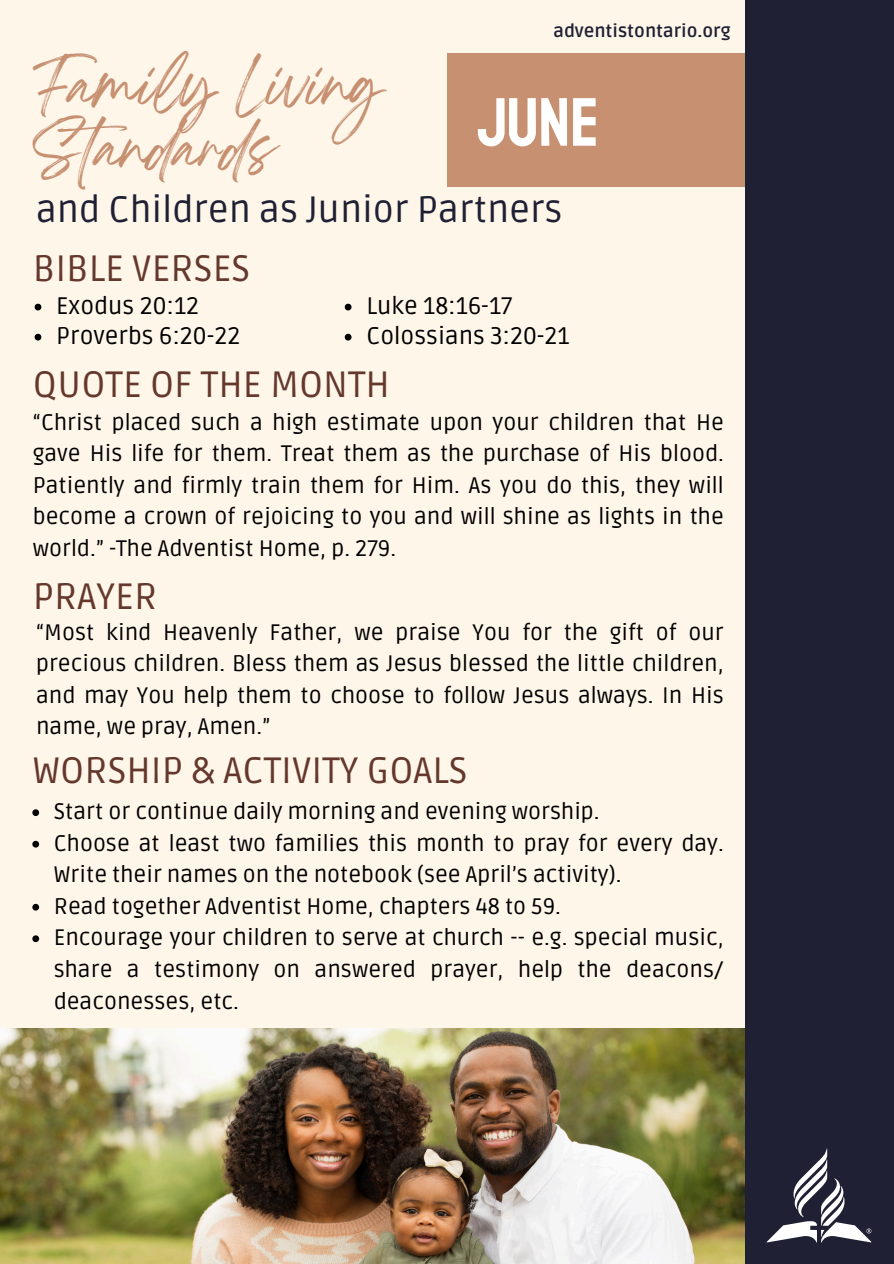
<style>
.page{position:relative;width:894px;height:1264px;background:#fff}
.page>*{position:absolute;margin:0;border:0;box-sizing:border-box;transform-origin:0 0}
.t1{font:68.4px "Staatliches";color:#fff}
.t2{font:49.5px/63px "Breathing";color:#c69071}
.t3{font:36.75px "Ruda";color:#64382c}
.t4{font:36.75px "Ruda";color:#202034}
.t5{font:24px "Ruda";color:#000}
.t6{font:22.5px/31.5px "Ruda";color:#000;text-align:justify}
.t7{font:700 18px "Ruda";color:#202034}
</style>
<div class="page">
<div style="left:0;top:0;width:893px;height:1263px;background:#fff6ea"></div>
<img style="left:0;top:1028px;width:745px;height:235px">
<div style="left:446px;top:53px;width:447px;height:133px;background:#c69071"></div>
<div style="left:745px;top:0;width:148px;height:1263px;background:#202034"></div>
<svg style="left:766px;top:1148px;width:105px;height:94px"></svg>
<svg style="left:35px;top:304px;width:6px;height:6px"></svg>
<svg style="left:344px;top:304px;width:7px;height:6px"></svg>
<svg style="left:35px;top:334px;width:6px;height:6px"></svg>
<svg style="left:344px;top:334px;width:7px;height:6px"></svg>
<svg style="left:32px;top:809px;width:7px;height:7px"></svg>
<svg style="left:32px;top:840px;width:7px;height:7px"></svg>
<svg style="left:32px;top:903px;width:7px;height:7px"></svg>
<svg style="left:32px;top:935px;width:7px;height:7px"></svg>
<p class="t7" style="left:553px;top:20px;width:179px">adventistontario.org</p>
<h1 class="t2" style="left:33px;top:67px;width:352px">Family Living<br>Standards</h1>
<h2 class="t4" style="left:36px;top:188px;width:528px">and Children as Junior Partners</h2>
<h4 class="t3" style="left:33px;top:246px;width:219px">BIBLE VERSES</h4>
<h3 class="t5" style="left:56px;top:292px;width:144px">Exodus 20:12</h3>
<p class="t5" style="left:366px;top:292px;width:147px">Luke 18:16-17</p>
<p class="t5" style="left:56px;top:322px;width:185px">Proverbs 6:20-22</p>
<p class="t5" style="left:366px;top:322px;width:204px">Colossians 3:20-21</p>
<p class="t3" style="left:33px;top:363px;width:359px">QUOTE OF THE MONTH</p>
<h3 class="t6" style="left:33px;top:407px;width:692px">“Christ placed such a high estimate upon your children that He gave His life for them. Treat them as the purchase of His blood.<br>Patiently and firmly train them for Him. As you do this, they will become a crown of rejoicing to you and will shine as lights in the world.” -The Adventist Home, p. 279.</h3>
<p class="t3" style="left:33px;top:575px;width:126px">PRAYER</p>
<h3 class="t6" style="left:36px;top:617px;width:689px">“Most kind Heavenly Father, we praise You for the gift of our precious children. Bless them as Jesus blessed the little children, and may You help them to choose to follow Jesus always. In His name, we pray, Amen.”</h3>
<p class="t3" style="left:33px;top:749px;width:436px">WORSHIP &amp; ACTIVITY GOALS</p>
<h3 class="t6" style="left:54px;top:796px;width:547px">Start or continue daily morning and evening worship.</h3>
<p class="t6" style="left:54px;top:828px;width:671px">Choose at least two families this month to pray for every day.<br>Write their names on the notebook (see April’s activity).</p>
<p class="t6" style="left:54px;top:891px;width:508px">Read together Adventist Home, chapters 48 to 59.</p>
<p class="t6" style="left:54px;top:922px;width:671px">Encourage your children to serve at church -- e.g. special music, share a testimony on answered prayer, help the deacons/ deaconesses, etc.</p>
<p class="t1" style="left:477px;top:81px;width:123px">JUNE</p>
</div>
